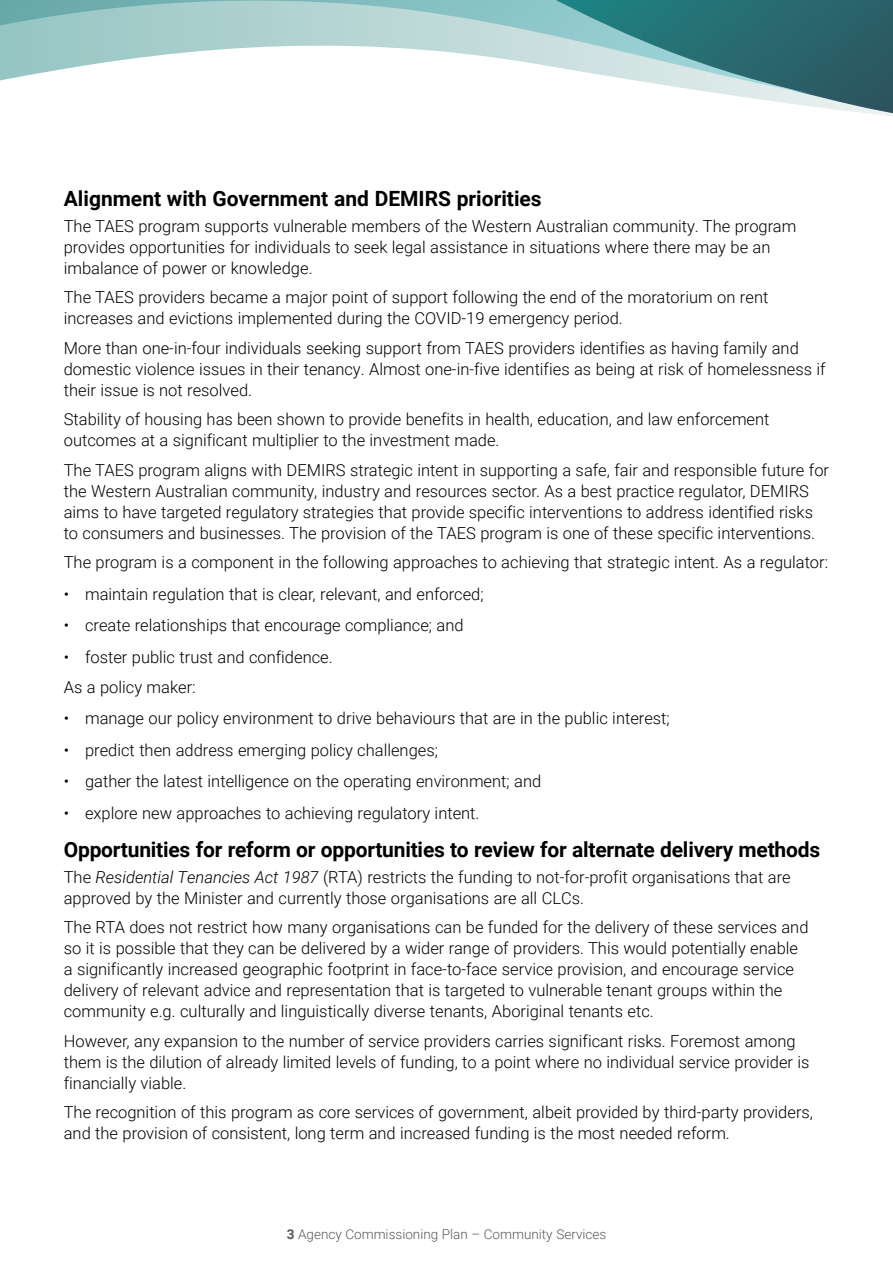
<style>
.page{position:relative;width:893px;height:1263px;background:#fff}
.page>*{position:absolute;margin:0;border:0;box-sizing:border-box;transform-origin:0 0}
.CP_H2{font:700 21px "Roboto";letter-spacing:-.01em;color:#000}
.CP_body{font:300 16.5px/21px "Roboto";color:#000}
.CP_bullets{font:300 16.5px "Roboto";color:#000}
.t1{font:300 13.5px "Roboto";color:#58595b}
.s1{font-style:italic}
.s2{font-weight:700}
</style>
<div class="page">
<svg style="left:725px;top:0;width:168px;height:116px"></svg>
<svg style="left:0;top:0;width:811px;height:94px"></svg>
<h2 class="CP_H2" style="left:64px;top:184px;width:479px">Alignment with Government and DEMIRS priorities</h2>
<p class="CP_body" style="left:64px;top:215px;width:734px">The TAES program supports vulnerable members of the Western Australian community. The program provides opportunities for individuals to seek legal assistance in situations where there may be an imbalance of power or knowledge.</p>
<p class="CP_body" style="left:64px;top:286px;width:706px">The TAES providers became a major point of support following the end of the moratorium on rent increases and evictions implemented during the COVID-19 emergency period.</p>
<p class="CP_body" style="left:64px;top:337px;width:763px">More than one-in-four individuals seeking support from TAES providers identifies as having family and domestic violence issues in their tenancy. Almost one-in-five identifies as being at risk of homelessness if their issue is not resolved.</p>
<p class="CP_body" style="left:64px;top:408px;width:707px">Stability of housing has been shown to provide benefits in health, education, and law enforcement outcomes at a significant multiplier to the investment made.</p>
<p class="CP_body" style="left:64px;top:459px;width:767px">The TAES program aligns with DEMIRS strategic intent in supporting a safe, fair and responsible future for the Western Australian community, industry and resources sector. As a best practice regulator, DEMIRS aims to have targeted regulatory strategies that provide specific interventions to address identified risks to consumers and businesses. The provision of the TAES program is one of these specific interventions.</p>
<p class="CP_body" style="left:64px;top:551px;width:766px">The program is a component in the following approaches to achieving that strategic intent. As a regulator:</p>
<p class="CP_bullets" style="left:64px;top:582px;width:421px">• maintain regulation that is clear, relevant, and enforced;</p>
<p class="CP_bullets" style="left:64px;top:614px;width:401px">• create relationships that encourage compliance; and</p>
<p class="CP_bullets" style="left:64px;top:646px;width:270px">• foster public trust and confidence.</p>
<p class="CP_body" style="left:64px;top:675px;width:133px">As a policy maker:</p>
<p class="CP_bullets" style="left:64px;top:707px;width:608px">• manage our policy environment to drive behaviours that are in the public interest;</p>
<p class="CP_bullets" style="left:64px;top:738px;width:376px">• predict then address emerging policy challenges;</p>
<p class="CP_bullets" style="left:64px;top:770px;width:479px">• gather the latest intelligence on the operating environment; and</p>
<p class="CP_bullets" style="left:64px;top:802px;width:417px">• explore new approaches to achieving regulatory intent.</p>
<h2 class="CP_H2" style="left:64px;top:835px;width:758px">Opportunities for reform or opportunities to review for alternate delivery methods</h2>
<p class="CP_body" style="left:64px;top:865px;width:728px">The <span class="s1">Residential Tenancies Act 1987</span> (RTA) restricts the funding to not-for-profit organisations that are approved by the Minister and currently those organisations are all CLCs.</p>
<p class="CP_body" style="left:64px;top:916px;width:746px">The RTA does not restrict how many organisations can be funded for the delivery of these services and so it is possible that they can be delivered by a wider range of providers. This would potentially enable a significantly increased geographic footprint in face-to-face service provision, and encourage service delivery of relevant advice and representation that is targeted to vulnerable tenant groups within the community e.g. culturally and linguistically diverse tenants, Aboriginal tenants etc.</p>
<p class="CP_body" style="left:64px;top:1029px;width:747px">However, any expansion to the number of service providers carries significant risks. Foremost among them is the dilution of already limited levels of funding, to a point where no individual service provider is financially viable.</p>
<p class="CP_body" style="left:64px;top:1101px;width:751px">The recognition of this program as core services of government, albeit provided by third-party providers, and the provision of consistent, long term and increased funding is the most needed reform.</p>
<p class="t1" style="left:287px;top:1224px;width:321px"><span class="s2">3</span> Agency Commissioning Plan – Community Services</p>
</div>
